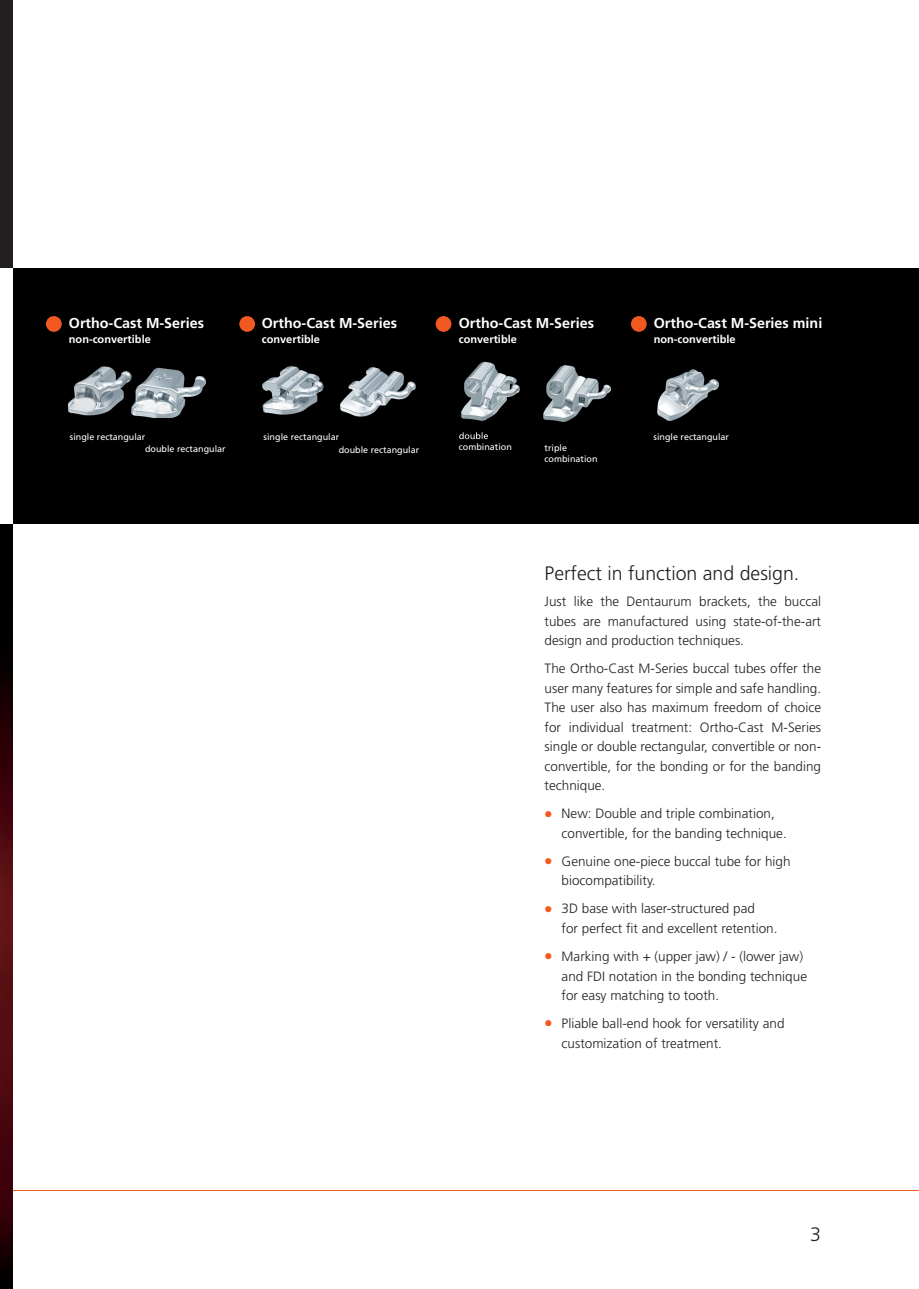
<style>
.page{position:relative;width:919px;height:1289px;background:#fff}
.page>*{position:absolute;margin:0;border:0;box-sizing:border-box;transform-origin:0 0}
.t1{font:300 19.5px "Frutiger LT Std";color:#231f20}
.t2{font:700 14.25px "Frutiger LT Std";color:#fff}
.t3{font:300 13.5px/19.5px "Frutiger LT Std";color:#231f20}
.t4{font:700 10.95px "Frutiger LT Std";color:#fff}
.t5{font:9px/12.9px "Frutiger LT Std";color:#fff}
.s1{color:#f15921}
</style>
<div class="page">
<hr style="left:0;top:1190px;width:918px;height:1px;background:#f15921">
<div style="left:13px;top:268px;width:905px;height:255px;background:#000"></div>
<div style="left:46px;top:316px;width:16px;height:16px;background:#f15921;border-radius:50%"></div>
<div style="left:239px;top:316px;width:16px;height:16px;background:#f15921;border-radius:50%"></div>
<div style="left:435px;top:316px;width:16px;height:16px;background:#f15921;border-radius:50%"></div>
<div style="left:631px;top:316px;width:15px;height:16px;background:#f15921;border-radius:50%"></div>
<div style="left:0;top:0;width:13px;height:1288px;background:#231f20"></div>
<img style="left:0;top:523px;width:13px;height:765px">
<div style="left:0;top:268px;width:13px;height:255px;background:#fff"></div>
<img style="left:657px;top:369px;width:61px;height:51px">
<img style="left:68px;top:367px;width:137px;height:51px">
<img style="left:262px;top:366px;width:62px;height:49px">
<img style="left:543px;top:366px;width:67px;height:55px">
<img style="left:339px;top:367px;width:77px;height:50px">
<img style="left:461px;top:361px;width:59px;height:79px">
<img style="left:459px;top:432px;width:29px;height:7px">
<p class="t2" style="left:69px;top:315px;width:137px">Ortho-Cast M-Series</p>
<p class="t4" style="left:69px;top:333px;width:83px">non-convertible</p>
<p class="t5" style="left:145px;top:430px;width:82px;text-indent:-75px">single rectangular<br>double rectangular</p>
<p class="t2" style="left:262px;top:315px;width:137px">Ortho-Cast M-Series</p>
<p class="t4" style="left:262px;top:333px;width:60px">convertible</p>
<p class="t2" style="left:459px;top:315px;width:137px">Ortho-Cast M-Series</p>
<p class="t4" style="left:459px;top:333px;width:60px">convertible</p>
<p class="t5" style="left:339px;top:430px;width:82px;text-indent:-75px">single rectangular<br>double rectangular</p>
<p class="t5" style="left:544px;top:443px;width:55px;line-height:10.8px">triple combination</p>
<p class="t5" style="left:459px;top:440px;width:55px">combination</p>
<p class="t2" style="left:653px;top:315px;width:170px">Ortho-Cast M-Series mini</p>
<p class="t4" style="left:653px;top:333px;width:83px">non-convertible</p>
<p class="t5" style="left:653px;top:430px;width:77px">single rectangular</p>
<h1 class="t1" style="left:544px;top:562px;width:256px">Perfect in function and design.</h1>
<p class="t3" style="left:544px;top:592px;width:278px;text-align:justify">Just like the Dentaurum brackets, the buccal tubes are manufactured using state-of-the-art design and production techniques.</p>
<p class="t3" style="left:544px;top:659px;width:278px;text-align:justify">The Ortho-Cast M-Series buccal tubes offer the user many features for simple and safe handling.<br>The user also has maximum freedom of choice for individual treatment: Ortho-Cast M-Series single or double rectangular, convertible or non&shy;convertible, for the bonding or for the banding technique.</p>
<p class="t3" style="left:561px;top:804px;width:227px;text-indent:-17px"><span class="s1">●</span> New: Double and triple combination, convertible, for the banding technique.</p>
<p class="t3" style="left:561px;top:851px;width:230px;text-indent:-17px"><span class="s1">●</span> Genuine one-piece buccal tube for high biocompatibility.</p>
<p class="t3" style="left:561px;top:899px;width:217px;text-indent:-17px"><span class="s1">●</span> 3D base with laser-structured pad<br>for perfect fit and excellent retention.</p>
<p class="t3" style="left:561px;top:946px;width:247px;text-indent:-17px"><span class="s1">●</span> Marking with + (upper jaw) / - (lower jaw) and FDI notation in the bonding technique for easy matching to tooth.</p>
<p class="t3" style="left:561px;top:1013px;width:224px;text-indent:-17px"><span class="s1">●</span> Pliable ball-end hook for versatility and customization of treatment.</p>
<h1 class="t1" style="left:810px;top:1223px;width:12px">3</h1>
</div>
